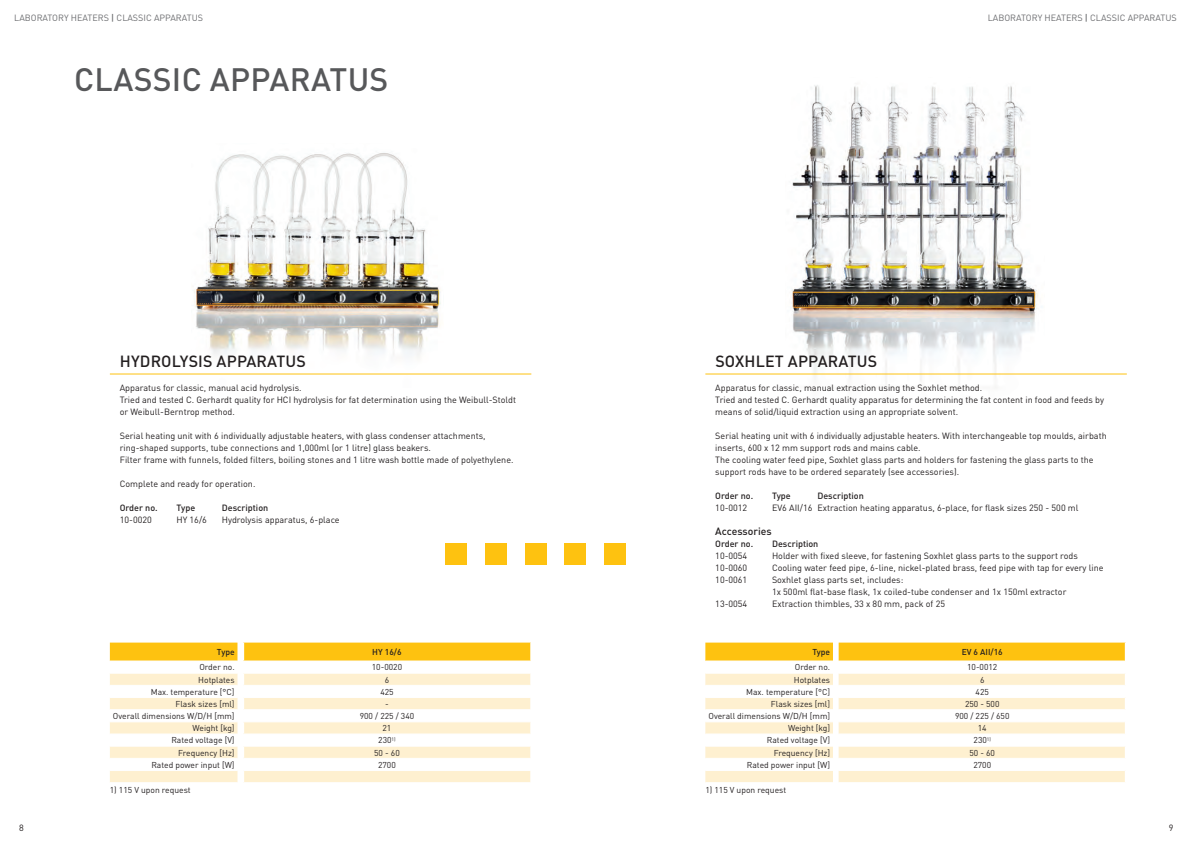
<style>
.page{position:relative;width:1191px;height:842px;background:#fff}
.page>*{position:absolute;margin:0;border:0;box-sizing:border-box;transform-origin:0 0}
.t1{font:500 32px "DINOT";letter-spacing:.01em;color:#57585a}
.t2{font:500 16px "DINOT";letter-spacing:.01em;color:#231f20}
.t3{font:500 10.5px "DINOT";color:#231f20}
.t4{font:9px/12px "DINOT";color:#231f20}
.t5{font:9px "DINOT";color:#6c6d70}
.t6{font:500 9px "DINOT";color:#231f20}
.t7{font:8.5px "DINOT";color:#231f20}
.t8{font:500 8.5px "DINOT";color:#231f20}
.s1{font-weight:500}
</style>
<div class="page">
<img style="left:785px;top:85px;width:259px;height:296px">
<img style="left:192px;top:153px;width:251px;height:222px">
<hr style="left:110px;top:373px;width:421px;height:1px;background:#fec210">
<hr style="left:705px;top:373px;width:421px;height:1px;background:#fec210">
<div style="left:445px;top:544px;width:22px;height:21px;background:#fec210"></div>
<div style="left:485px;top:544px;width:21px;height:21px;background:#fec210"></div>
<div style="left:525px;top:544px;width:21px;height:21px;background:#fec210"></div>
<div style="left:564px;top:544px;width:22px;height:21px;background:#fec210"></div>
<div style="left:604px;top:544px;width:21px;height:21px;background:#fec210"></div>
<svg style="left:110px;top:643px;width:421px;height:139px"></svg>
<svg style="left:705px;top:643px;width:420px;height:139px"></svg>
<hr style="left:838px;top:660px;width:286px;height:1px;background:#fff">
<hr style="left:838px;top:673px;width:286px;height:1px;background:#fff">
<hr style="left:838px;top:685px;width:286px;height:1px;background:#fff">
<hr style="left:838px;top:697px;width:286px;height:1px;background:#fff">
<hr style="left:838px;top:709px;width:286px;height:1px;background:#fff">
<hr style="left:838px;top:721px;width:286px;height:1px;background:#fff">
<hr style="left:838px;top:733px;width:286px;height:1px;background:#fff">
<hr style="left:838px;top:746px;width:286px;height:1px;background:#fff">
<hr style="left:838px;top:758px;width:286px;height:1px;background:#fff">
<hr style="left:838px;top:770px;width:286px;height:1px;background:#fff">
<p class="t5" style="left:14px;top:12px;width:190px">LABORATORY HEATERS <span class="s1">|</span> CLASSIC APPARATUS</p>
<p class="t5" style="left:987px;top:12px;width:190px">LABORATORY HEATERS <span class="s1">|</span> CLASSIC APPARATUS</p>
<h1 class="t1" style="left:74px;top:59px;width:316px">CLASSIC APPARATUS</h1>
<h2 class="t2" style="left:120px;top:351px;width:188px">HYDROLYSIS APPARATUS</h2>
<p class="t4" style="left:120px;top:381px;width:398px">Apparatus for classic, manual acid hydrolysis.<br>Tried and tested C. Gerhardt quality for HCI hydrolysis for fat determination using the Weibull-Stoldt or Weibull-Berntrop method.</p>
<p class="t4" style="left:120px;top:429px;width:395px">Serial heating unit with 6 individually adjustable heaters, with glass condenser attachments, ring-shaped supports, tube connections and 1,000ml (or 1 litre) glass beakers.<br>Filter frame with funnels, folded filters, boiling stones and 1 litre wash bottle made of polyethylene.</p>
<p class="t4" style="left:120px;top:477px;width:137px">Complete and ready for operation.</p>
<p class="t6" style="left:120px;top:502px;width:39px">Order no.</p>
<p class="t6" style="left:176px;top:502px;width:20px">Type</p>
<p class="t6" style="left:222px;top:502px;width:48px">Description</p>
<p class="t4" style="left:120px;top:513px;width:34px">10-0020</p>
<p class="t4" style="left:176px;top:513px;width:32px">HY 16/6</p>
<p class="t4" style="left:222px;top:513px;width:119px">Hydrolysis apparatus, 6-place</p>
<p class="t8" style="left:217px;top:646px;width:19px">Type</p>
<p class="t8" style="left:372px;top:646px;width:31px">HY 16/6</p>
<p class="t7" style="left:199px;top:662px;width:37px">Order no.</p>
<p class="t7" style="left:372px;top:662px;width:32px">10-0020</p>
<p class="t7" style="left:198px;top:674px;width:38px">Hotplates</p>
<p class="t7" style="left:385px;top:674px;width:6px">6</p>
<p class="t7" style="left:151px;top:686px;width:85px">Max. temperature [°C]</p>
<p class="t7" style="left:380px;top:686px;width:15px">425</p>
<p class="t7" style="left:175px;top:698px;width:61px">Flask sizes [ml]</p>
<p class="t7" style="left:385px;top:698px;width:5px">-</p>
<p class="t7" style="left:113px;top:711px;width:123px">Overall dimensions W/D/H [mm]</p>
<p class="t7" style="left:360px;top:711px;width:56px">900 / 225 / 340</p>
<p class="t7" style="left:193px;top:723px;width:44px">Weight [kg]</p>
<p class="t7" style="left:382px;top:723px;width:10px">21</p>
<p class="t7" style="left:171px;top:735px;width:65px">Rated voltage [V]</p>
<p class="t7" style="left:378px;top:735px;width:19px">230<sup>1)</sup></p>
<p class="t7" style="left:178px;top:747px;width:58px">Frequency [Hz]</p>
<p class="t7" style="left:374px;top:747px;width:27px">50 - 60</p>
<p class="t7" style="left:151px;top:759px;width:85px">Rated power input [W]</p>
<p class="t7" style="left:378px;top:759px;width:19px">2700</p>
<h2 class="t2" style="left:715px;top:351px;width:163px">SOXHLET APPARATUS</h2>
<p class="t4" style="left:715px;top:381px;width:390px">Apparatus for classic, manual extraction using the Soxhlet method.<br>Tried and tested C. Gerhardt quality apparatus for determining the fat content in food and feeds by means of solid/liquid extraction using an appropriate solvent.</p>
<p class="t4" style="left:715px;top:429px;width:393px">Serial heating unit with 6 individually adjustable heaters. With interchangeable top moulds, airbath inserts, 600 x 12 mm support rods and mains cable.<br>The cooling water feed pipe, Soxhlet glass parts and holders for fastening the glass parts to the support rods have to be ordered separately (see accessories).</p>
<p class="t6" style="left:715px;top:490px;width:39px">Order no.</p>
<p class="t6" style="left:772px;top:490px;width:20px">Type</p>
<p class="t6" style="left:817px;top:490px;width:48px">Description</p>
<p class="t4" style="left:715px;top:501px;width:34px">10-0012</p>
<p class="t4" style="left:772px;top:501px;width:308px">EV6 AII/16 Extraction heating apparatus, 6-place, for flask sizes 250 - 500 ml</p>
<p class="t3" style="left:715px;top:524px;width:58px">Accessories</p>
<p class="t6" style="left:715px;top:538px;width:39px">Order no.</p>
<p class="t6" style="left:772px;top:538px;width:48px">Description</p>
<p class="t4" style="left:715px;top:549px;width:34px">10-0054</p>
<p class="t4" style="left:772px;top:549px;width:307px">Holder with fixed sleeve, for fastening Soxhlet glass parts to the support rods</p>
<p class="t4" style="left:715px;top:561px;width:34px">10-0060</p>
<p class="t4" style="left:772px;top:561px;width:333px">Cooling water feed pipe, 6-line, nickel-plated brass, feed pipe with tap for every line</p>
<p class="t4" style="left:715px;top:573px;width:34px">10-0061</p>
<p class="t4" style="left:772px;top:573px;width:296px">Soxhlet glass parts set, includes:<br>1x 500ml flat-base flask, 1x coiled-tube condenser and 1x 150ml extractor</p>
<p class="t4" style="left:715px;top:597px;width:34px">13-0054</p>
<p class="t4" style="left:772px;top:597px;width:174px">Extraction thimbles, 33 x 80 mm, pack of 25</p>
<p class="t8" style="left:812px;top:646px;width:19px">Type</p>
<p class="t8" style="left:961px;top:646px;width:43px">EV 6 AII/16</p>
<p class="t7" style="left:795px;top:662px;width:37px">Order no.</p>
<p class="t7" style="left:967px;top:662px;width:32px">10-0012</p>
<p class="t7" style="left:793px;top:674px;width:38px">Hotplates</p>
<p class="t7" style="left:980px;top:674px;width:6px">6</p>
<p class="t7" style="left:746px;top:686px;width:85px">Max. temperature [°C]</p>
<p class="t7" style="left:975px;top:686px;width:15px">425</p>
<p class="t7" style="left:771px;top:698px;width:61px">Flask sizes [ml]</p>
<p class="t7" style="left:965px;top:698px;width:36px">250 - 500</p>
<p class="t7" style="left:708px;top:711px;width:123px">Overall dimensions W/D/H [mm]</p>
<p class="t7" style="left:955px;top:711px;width:56px">900 / 225 / 650</p>
<p class="t7" style="left:788px;top:723px;width:44px">Weight [kg]</p>
<p class="t7" style="left:977px;top:723px;width:10px">14</p>
<p class="t7" style="left:767px;top:735px;width:65px">Rated voltage [V]</p>
<p class="t7" style="left:973px;top:735px;width:19px">230<sup>1)</sup></p>
<p class="t7" style="left:773px;top:747px;width:58px">Frequency [Hz]</p>
<p class="t7" style="left:969px;top:747px;width:27px">50 - 60</p>
<p class="t7" style="left:747px;top:759px;width:85px">Rated power input [W]</p>
<p class="t7" style="left:973px;top:759px;width:19px">2700</p>
<p class="t7" style="left:110px;top:785px;width:82px">1) 115 V upon request</p>
<p class="t7" style="left:705px;top:785px;width:82px">1) 115 V upon request</p>
<p class="t4" style="left:19px;top:822px;width:6px">8</p>
<p class="t4" style="left:1168px;top:821px;width:6px">9</p>
</div>
